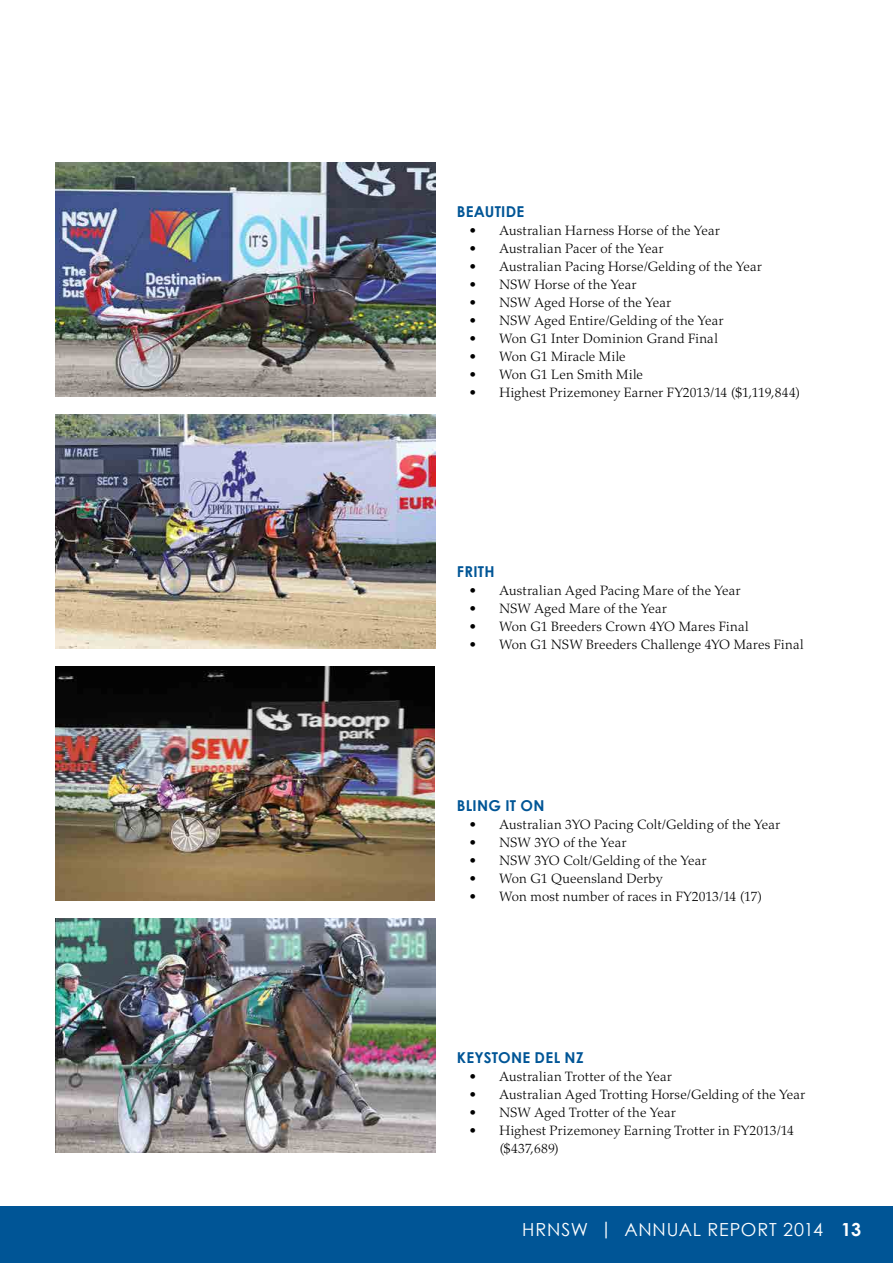
<style>
.page{position:relative;width:893px;height:1263px;background:#fff}
.page>*{position:absolute;margin:0;border:0;box-sizing:border-box;transform-origin:0 0}
.t1{font:18px "Century Gothic";letter-spacing:.04em;color:#fff}
.t2{font:700 15px "Century Gothic";letter-spacing:.02em;color:#005596}
.t3{font:300 13.5px/18px "Palatino LT Std";letter-spacing:.015em;color:#000}
.s1{font-weight:700}
</style>
<div class="page">
<div style="left:0;top:1206px;width:893px;height:57px;background:#005596"></div>
<img style="left:55px;top:666px;width:380px;height:234px">
<img style="left:55px;top:414px;width:380px;height:234px">
<img style="left:55px;top:162px;width:380px;height:234px">
<img style="left:55px;top:918px;width:381px;height:234px">
<p class="t2" style="left:457px;top:202px;width:69px">BEAUTIDE</p>
<p class="t3" style="left:470px;top:221px;width:252px">• Australian Harness Horse of the Year</p>
<p class="t3" style="left:470px;top:239px;width:195px">• Australian Pacer of the Year</p>
<p class="t3" style="left:470px;top:257px;width:294px">• Australian Pacing Horse/Gelding of the Year</p>
<p class="t3" style="left:470px;top:275px;width:168px">• NSW Horse of the Year</p>
<p class="t3" style="left:470px;top:293px;width:203px">• NSW Aged Horse of the Year</p>
<p class="t3" style="left:470px;top:311px;width:256px">• NSW Aged Entire/Gelding of the Year</p>
<p class="t3" style="left:470px;top:329px;width:250px">• Won G1 Inter Dominion Grand Final</p>
<p class="t3" style="left:470px;top:347px;width:158px">• Won G1 Miracle Mile</p>
<p class="t3" style="left:470px;top:365px;width:175px">• Won G1 Len Smith Mile</p>
<p class="t3" style="left:470px;top:383px;width:332px">• Highest Prizemoney Earner FY2013/14 ($1,119,844)</p>
<p class="t2" style="left:457px;top:562px;width:39px">FRITH</p>
<p class="t3" style="left:470px;top:581px;width:272px">• Australian Aged Pacing Mare of the Year</p>
<p class="t3" style="left:470px;top:599px;width:199px">• NSW Aged Mare of the Year</p>
<p class="t3" style="left:470px;top:617px;width:280px">• Won G1 Breeders Crown 4YO Mares Final</p>
<p class="t3" style="left:470px;top:635px;width:335px">• Won G1 NSW Breeders Challenge 4YO Mares Final</p>
<p class="t2" style="left:457px;top:796px;width:89px">BLING IT ON</p>
<p class="t3" style="left:470px;top:815px;width:312px">• Australian 3YO Pacing Colt/Gelding of the Year</p>
<p class="t3" style="left:470px;top:833px;width:158px">• NSW 3YO of the Year</p>
<p class="t3" style="left:470px;top:851px;width:238px">• NSW 3YO Colt/Gelding of the Year</p>
<p class="t3" style="left:470px;top:869px;width:194px">• Won G1 Queensland Derby</p>
<p class="t3" style="left:470px;top:887px;width:294px">• Won most number of races in FY2013/14 (17)</p>
<p class="t2" style="left:457px;top:1048px;width:128px">KEYSTONE DEL NZ</p>
<p class="t3" style="left:470px;top:1067px;width:204px">• Australian Trotter of the Year</p>
<p class="t3" style="left:470px;top:1085px;width:337px">• Australian Aged Trotting Horse/Gelding of the Year</p>
<p class="t3" style="left:470px;top:1103px;width:208px">• NSW Aged Trotter of the Year</p>
<p class="t3" style="left:499px;top:1121px;width:296px;text-indent:-30px">• Highest Prizemoney Earning Trotter in FY2013/14 ($437,689)</p>
<h1 class="t1" style="left:522px;top:1219px;width:340px">HRNSW | ANNUAL REPORT 2014 <span class="s1">13</span></h1>
</div>
